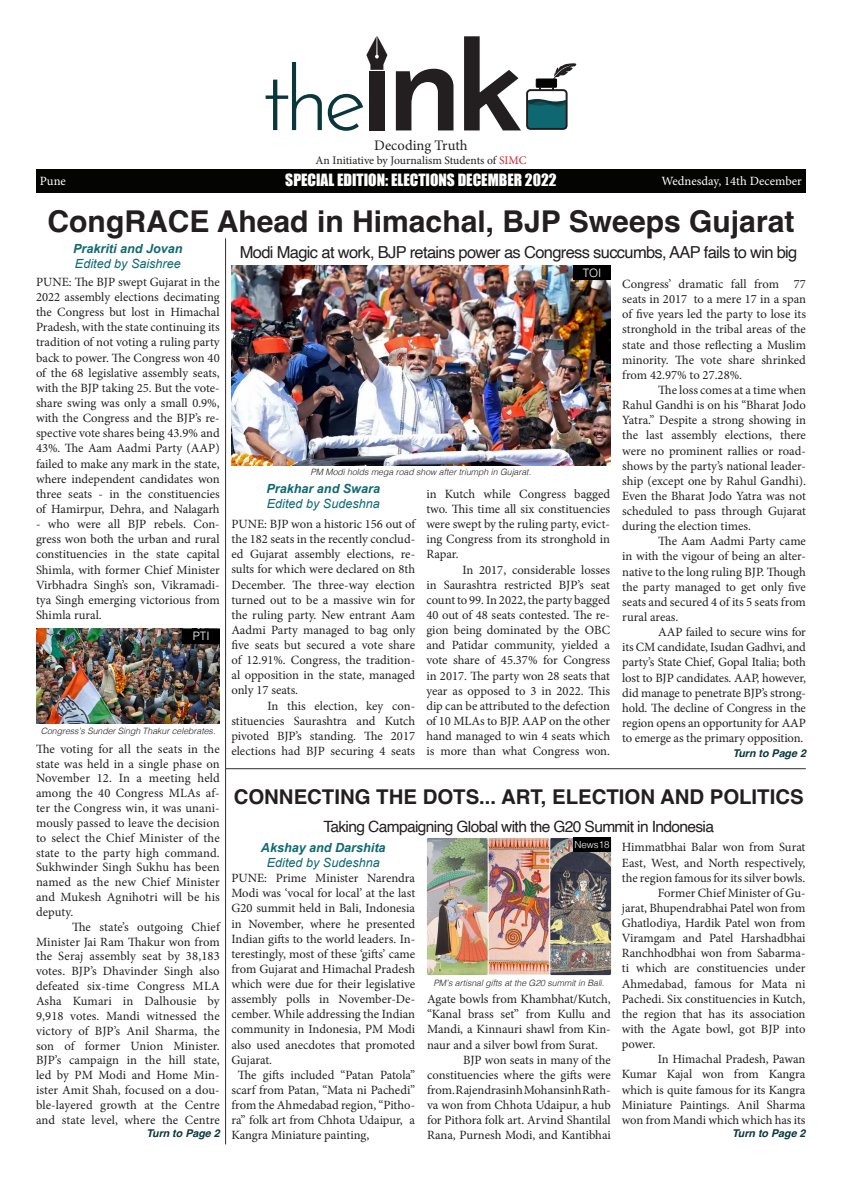
<style>
.page{position:relative;width:842px;height:1191px;background:#fff}
.page>*{position:absolute;margin:0;border:0;box-sizing:border-box;transform-origin:0 0}
.t1{font:700 30.1px "Helvetica";color:#231f20}
.t2{font:700 20.4px "Helvetica";color:#231f20}
.t3{font:16.5px "Helvetica";letter-spacing:-.04em;color:#231f20}
.t4{font:15.5px "Helvetica";letter-spacing:-.04em;color:#231f20}
.t5{font:15.5px "Impact";color:#fff}
.t6{font:14.5px "Minion Pro";color:#231f20}
.t7{font:12.6px/15.1px "Minion Pro";color:#231f20;text-align:justify}
.t8{font:italic 700 12.6px "Arial";color:#0f6972}
.t9{font:italic 12.6px "Arial";color:#0f6972}
.t10{font:12.6px "Minion Pro";color:#fff}
.t11{font:11.6px "Minion Pro";letter-spacing:-.005em;color:#231f20}
.t12{font:300 11.6px "Helvetica";color:#fff}
.t13{font:italic 700 10.7px "Helvetica";color:#0a373b}
.t14{font:300 9.7px "Helvetica";color:#fff}
.t15{font:italic 300 8.7px "Helvetica";color:#231f20}
.s1{color:#d1232a}
</style>
<div class="page">
<svg style="left:266px;top:62px;width:56px;height:68px"></svg>
<svg style="left:328px;top:94px;width:35px;height:37px"></svg>
<svg style="left:367px;top:36px;width:20px;height:34px"></svg>
<div style="left:369px;top:71px;width:16px;height:59px;background:#231f20"></div>
<svg style="left:396px;top:69px;width:57px;height:61px"></svg>
<svg style="left:464px;top:36px;width:112px;height:94px"></svg>
<div style="left:36px;top:169px;width:770px;height:23px;background:#040503"></div>
<hr style="left:225px;top:238px;width:1px;height:906px;background:#231f20">
<hr style="left:226px;top:768px;width:580px;height:1px;background:#231f20">
<img style="left:231px;top:265px;width:379px;height:200px">
<div style="left:573px;top:265px;width:37px;height:15px;background:#000"></div>
<img style="left:36px;top:629px;width:184px;height:94px">
<div style="left:183px;top:629px;width:37px;height:14px;background:#000"></div>
<img style="left:427px;top:837px;width:184px;height:138px">
<div style="left:573px;top:837px;width:37px;height:15px;background:#000"></div>
<p class="t6" style="left:374px;top:136px;width:95px">Decoding Truth</p>
<p class="t11" style="left:316px;top:153px;width:212px">An Initiative by Journalism Students of <span class="s1">SIMC</span></p>
<p class="t10" style="left:40px;top:173px;width:27px">Pune</p>
<p class="t5" style="left:285px;top:168px;width:273px">SPECIAL EDITION: ELECTIONS DECEMBER 2022</p>
<p class="t10" style="left:661px;top:173px;width:142px">Wednesday, 14th December</p>
<p class="t1" style="left:48px;top:203px;width:748px">CongRACE Ahead in Himachal, BJP Sweeps Gujarat</p>
<p class="t3" style="left:240px;top:239px;width:559px">Modi Magic at work, BJP retains power as Congress succumbs, AAP fails to win big</p>
<p class="t8" style="left:73px;top:240px;width:111px">Prakriti and Jovan</p>
<p class="t9" style="left:75px;top:256px;width:107px">Edited by Saishree</p>
<p class="t12" style="left:583px;top:263px;width:20px">TOI</p>
<p class="t7" style="left:36px;top:274px;width:185px">PUNE: The BJP swept Gujarat in the 2022 assembly elections decimating the Congress but lost in Himachal Pradesh, with the state continuing its tradition of not voting a ruling party back to power. The Congress won 40 of the 68 legislative assembly seats, with the BJP taking 25. But the vote&shy;share swing was only a small 0.9%, with the Congress and the BJP’s re&shy;spective vote shares being 43.9% and 43%. The Aam Aadmi Party (AAP) failed to make any mark in the state, where independent candidates won three seats - in the constituencies of Hamirpur, Dehra, and Nalagarh</p>
<p class="t7" style="left:36px;top:516px;width:185px">- who were all BJP rebels. Con&shy;gress won both the urban and rural constituencies in the state capital Shimla, with former Chief Minister Virbhadra Singh’s son, Vikramadi&shy;tya Singh emerging victorious from Shimla rural.</p>
<p class="t7" style="left:622px;top:276px;width:185px">Congress’ dramatic fall from 77 seats in 2017 to a mere 17 in a span of five years led the party to lose its stronghold in the tribal areas of the state and those reflecting a Muslim minority. The vote share shrinked from 42.97% to 27.28%.</p>
<p class="t7" style="left:622px;top:382px;width:185px;text-indent:36px">The loss comes at a time when Rahul Gandhi is on his “Bharat Jodo Yatra.” Despite a strong showing in the last assembly elections, there were no prominent rallies or road&shy;shows by the party’s national leader&shy;ship (except one by Rahul Gandhi).<br>Even the Bharat Jodo Yatra was not scheduled to pass through Gujarat during the election times.</p>
<p class="t7" style="left:622px;top:534px;width:185px;text-indent:36px">The Aam Aadmi Party came in with the vigour of being an alter&shy;native to the long ruling BJP. Though the party managed to get only five seats and secured 4 of its 5 seats from rural areas.</p>
<p class="t7" style="left:622px;top:624px;width:185px;text-indent:36px">AAP failed to secure wins for its CM candidate, Isudan Gadhvi, and party’s State Chief, Gopal Italia; both lost to BJP candidates. AAP, however, did manage to penetrate BJP’s strong&shy;hold. The decline of Congress in the region opens an opportunity for AAP to emerge as the primary opposition.</p>
<p class="t13" style="left:733px;top:747px;width:75px">Turn to Page 2</p>
<p class="t15" style="left:310px;top:465px;width:222px">PM Modi holds mega road show after triumph in Gujarat.</p>
<p class="t8" style="left:266px;top:480px;width:115px">Prakhar and Swara</p>
<p class="t9" style="left:267px;top:496px;width:114px">Edited by Sudeshna</p>
<p class="t7" style="left:426px;top:486px;width:185px">in Kutch while Congress bagged two. This time all six constituencies were swept by the ruling party, evict&shy;ing Congress from its stronghold in Rapar.</p>
<p class="t7" style="left:426px;top:562px;width:185px;text-indent:36px">In 2017, considerable losses in Saurashtra restricted BJP’s seat count to 99. In 2022, the party bagged 40 out of 48 seats contested. The re&shy;gion being dominated by the OBC and Patidar community, yielded a vote share of 45.37% for Congress in 2017. The party won 28 seats that year as opposed to 3 in 2022. This dip can be attributed to the defection of 10 MLAs to BJP. AAP on the other hand managed to win 4 seats which is more than what Congress won.</p>
<p class="t7" style="left:231px;top:516px;width:185px">PUNE: BJP won a historic 156 out of the 182 seats in the recently conclud&shy;ed Gujarat assembly elections, re&shy;sults for which were declared on 8th December. The three-way election turned out to be a massive win for the ruling party. New entrant Aam Aadmi Party managed to bag only five seats but secured a vote share of 12.91%. Congress, the tradition&shy;al opposition in the state, managed only 17 seats.</p>
<p class="t7" style="left:231px;top:698px;width:185px;text-indent:36px">In this election, key con&shy;stituencies Saurashtra and Kutch pivoted BJP’s standing. The 2017 elections had BJP securing 4 seats</p>
<p class="t12" style="left:193px;top:626px;width:18px">PTI</p>
<p class="t15" style="left:41px;top:723px;width:176px">Congress’s Sunder Singh Thakur celebrates.</p>
<p class="t7" style="left:36px;top:741px;width:185px;line-height:14.8px">The voting for all the seats in the state was held in a single phase on November 12. In a meeting held among the 40 Congress MLAs af&shy;ter the Congress win, it was unani&shy;mously passed to leave the decision to select the Chief Minister of the state to the party high command.<br>Sukhwinder Singh Sukhu has been named as the new Chief Minister and Mukesh Agnihotri will be his deputy.</p>
<p class="t7" style="left:36px;top:919px;width:185px;text-indent:36px">The state’s outgoing Chief Minister Jai Ram Thakur won from the Seraj assembly seat by 38,183 votes. BJP’s Dhavinder Singh also defeated six-time Congress MLA Asha Kumari in Dalhousie by 9,918 votes. Mandi witnessed the victory of BJP’s Anil Sharma, the son of former Union Minister.<br>BJP’s campaign in the hill state, led by PM Modi and Home Min&shy;ister Amit Shah, focused on a dou&shy;ble-layered growth at the Centre and state level, where the Centre</p>
<p class="t13" style="left:146px;top:1126px;width:75px">Turn to Page 2</p>
<p class="t2" style="left:234px;top:784px;width:571px">CONNECTING THE DOTS... ART, ELECTION AND POLITICS</p>
<p class="t4" style="left:323px;top:814px;width:392px">Taking Campaigning Global with the G20 Summit in Indonesia</p>
<p class="t14" style="left:574px;top:836px;width:37px">News18</p>
<p class="t7" style="left:622px;top:840px;width:185px">Himmatbhai Balar won from Surat East, West, and North respectively, the region famous for its silver bowls.</p>
<p class="t7" style="left:622px;top:885px;width:185px;text-indent:36px">Former Chief Minister of Gu&shy;jarat, Bhupendrabhai Patel won from Ghatlodiya, Hardik Patel won from Viramgam and Patel Harshadbhai Ranchhodbhai won from Sabarma&shy;ti which are constituencies under Ahmedabad, famous for Mata ni Pachedi. Six constituencies in Kutch, the region that has its association with the Agate bowl, got BJP into power.</p>
<p class="t7" style="left:622px;top:1051px;width:185px;text-indent:36px">In Himachal Pradesh, Pawan Kumar Kajal won from Kangra which is quite famous for its Kangra Miniature Paintings. Anil Sharma won from Mandi which which has its</p>
<p class="t13" style="left:732px;top:1126px;width:75px">Turn to Page 2</p>
<p class="t8" style="left:261px;top:839px;width:126px">Akshay and Darshita</p>
<p class="t9" style="left:267px;top:854px;width:114px">Edited by Sudeshna</p>
<p class="t7" style="left:231px;top:870px;width:185px">PUNE: Prime Minister Narendra Modi was ‘vocal for local’ at the last G20 summit held in Bali, Indonesia in November, where he presented Indian gifts to the world leaders. In&shy;terestingly, most of these ‘gifts’ came from Gujarat and Himachal Pradesh which were due for their legislative assembly polls in November-De&shy;cember. While addressing the Indian community in Indonesia, PM Modi also used anecdotes that promoted Gujarat.</p>
<p class="t7" style="left:231px;top:1067px;width:185px;text-indent:6px">The gifts included “Patan Patola” scarf from Patan, “Mata ni Pachedi” from the Ahmedabad region, “Pitho&shy;ra” folk art from Chhota Udaipur, a Kangra Miniature painting,</p>
<p class="t15" style="left:434px;top:975px;width:172px">PM’s artisnal gifts at the G20 summit in Bali.</p>
<p class="t7" style="left:427px;top:991px;width:185px">Agate bowls from Khambhat/Kutch, “Kanal brass set” from Kullu and Mandi, a Kinnauri shawl from Kin&shy;naur and a silver bowl from Surat.</p>
<p class="t7" style="left:427px;top:1052px;width:185px;text-indent:36px">BJP won seats in many of the constituencies where the gifts were from. Rajendrasinh Mohansinh Rath&shy;va won from Chhota Udaipur, a hub for Pithora folk art. Arvind Shantilal Rana, Purnesh Modi, and Kantibhai</p>
</div>
